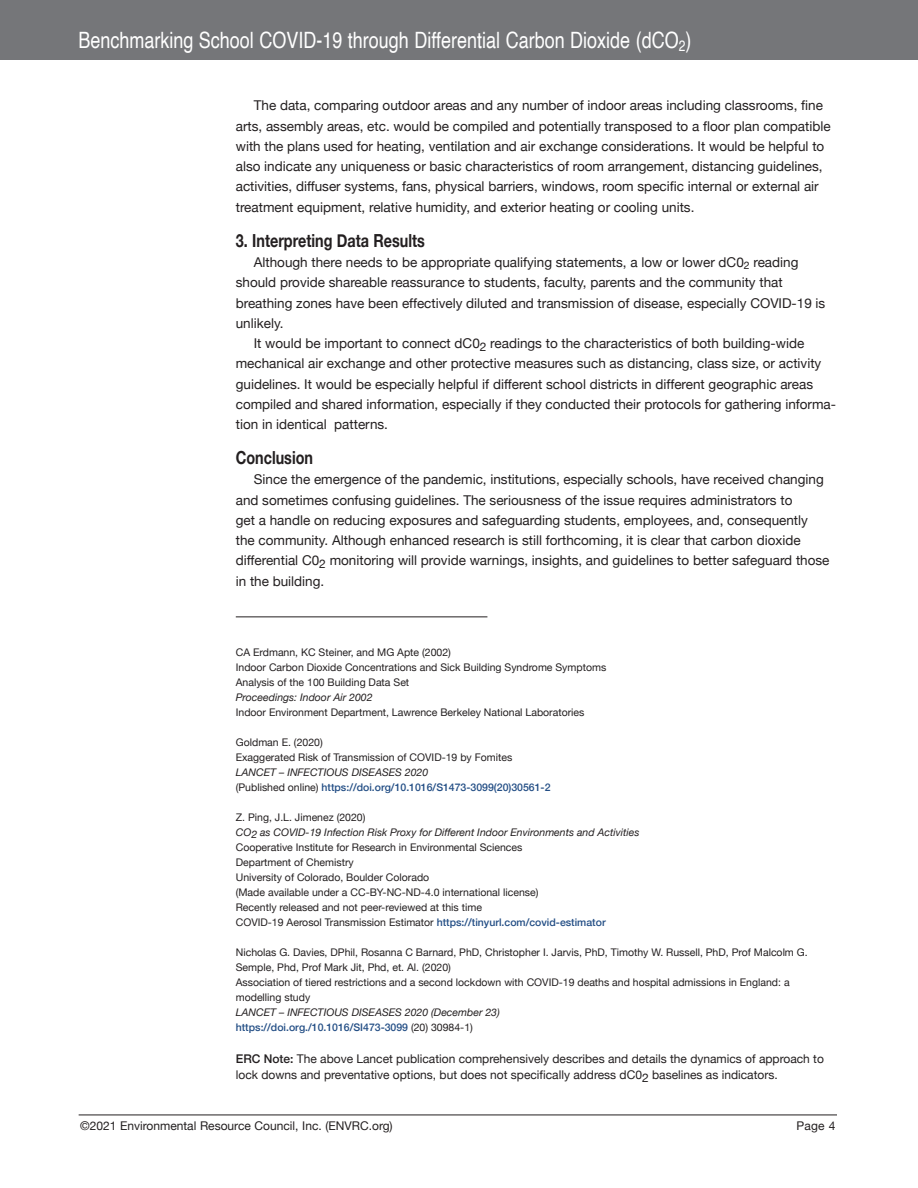
<style>
.page{position:relative;width:918px;height:1188px;background:#fff}
.page>*{position:absolute;margin:0;border:0;box-sizing:border-box;transform-origin:0 0}
.t1{font:22.5px "Helvetica";color:#fff;scale:.8 1}
.Header_black{font:700 18px "Helvetica Neue";color:#231f20;scale:.8 1}
.Paragraph_Style_1{font:13.5px/20.2px "Helvetica Neue";color:#231f20}
.Paragraph_Style_1-2{font:12px/16.5px "Helvetica Neue";color:#231f20}
.Paragraph_Style_1-3{font:10.5px/15px "Helvetica Neue";color:#231f20}
.Paragraph_Style_1-4{font:italic 10.5px "Helvetica Neue";color:#231f20}
.Paragraph_Style_1-5{font:500 10.5px "Helvetica Neue";color:#234e85}
.s1{font-weight:400;color:#231f20}
.s2{font-weight:500;color:#234e85}
.s3{font-weight:500}
</style>
<div class="page">
<div style="left:1px;top:0;width:917px;height:59px;background:#757679"></div>
<hr style="left:79px;top:1115px;width:758px;height:1px;background:#231f20">
<hr style="left:236px;top:617px;width:251px;height:1px;background:#231f20">
<p class="t1" style="left:78px;top:23px;width:768px">Benchmarking School COVID-19 through Differential Carbon Dioxide (dCO<sub>2</sub>)</p>
<p class="Paragraph_Style_1" style="left:236px;top:96px;width:596px;text-indent:18px">The data, comparing outdoor areas and any number of indoor areas including classrooms, fine arts, assembly areas, etc. would be compiled and potentially transposed to a floor plan compatible with the plans used for heating, ventilation and air exchange considerations. It would be helpful to also indicate any uniqueness or basic characteristics of room arrangement, distancing guidelines, activities, diffuser systems, fans, physical barriers, windows, room specific internal or external air treatment equipment, relative humidity, and exterior heating or cooling units.</p>
<p class="Header_black" style="left:236px;top:226px;width:238px">3. Interpreting Data Results</p>
<p class="Paragraph_Style_1" style="left:236px;top:253px;width:591px;text-indent:18px">Although there needs to be appropriate qualifying statements, a low or lower dC0<sub>2</sub> reading should provide shareable reassurance to students, faculty, parents and the community that breathing zones have been effectively diluted and transmission of disease, especially COVID-19 is unlikely.</p>
<p class="Paragraph_Style_1" style="left:236px;top:334px;width:602px;text-indent:18px">It would be important to connect dC0<sub>2</sub> readings to the characteristics of both building-wide mechanical air exchange and other protective measures such as distancing, class size, or activity guidelines. It would be especially helpful if different school districts in different geographic areas compiled and shared information, especially if they conducted their protocols for gathering informa&shy;tion in identical patterns.</p>
<p class="Header_black" style="left:236px;top:444px;width:98px">Conclusion</p>
<p class="Paragraph_Style_1" style="left:236px;top:470px;width:595px;text-indent:18px">Since the emergence of the pandemic, institutions, especially schools, have received changing and sometimes confusing guidelines. The seriousness of the issue requires administrators to<br>get a handle on reducing exposures and safeguarding students, employees, and, consequently the community. Although enhanced research is still forthcoming, it is clear that carbon dioxide differential C0<sub>2</sub> monitoring will provide warnings, insights, and guidelines to better safeguard those in the building.</p>
<p class="Paragraph_Style_1-3" style="left:236px;top:646px;width:217px">CA Erdmann, KC Steiner, and MG Apte (2002)</p>
<p class="Paragraph_Style_1-3" style="left:236px;top:661px;width:372px">Indoor Carbon Dioxide Concentrations and Sick Building Syndrome Symptoms</p>
<p class="Paragraph_Style_1-3" style="left:236px;top:676px;width:175px">Analysis of the 100 Building Data Set</p>
<p class="Paragraph_Style_1-4" style="left:236px;top:690px;width:138px">Proceedings: Indoor Air 2002</p>
<p class="Paragraph_Style_1-3" style="left:236px;top:706px;width:350px">Indoor Environment Department, Lawrence Berkeley National Laboratories</p>
<p class="Paragraph_Style_1-3" style="left:236px;top:736px;width:88px">Goldman E. (2020)</p>
<p class="Paragraph_Style_1-3" style="left:236px;top:751px;width:278px">Exaggerated Risk of Transmission of COVID-19 by Fomites</p>
<p class="Paragraph_Style_1-4" style="left:236px;top:765px;width:194px">LANCET – INFECTIOUS DISEASES 2020</p>
<p class="Paragraph_Style_1-5" style="left:236px;top:779px;width:316px"><span class="s1">(Published online)</span> https://doi.org/10.1016/S1473-3099(20)30561-2</p>
<p class="Paragraph_Style_1-3" style="left:236px;top:811px;width:131px">Z. Ping, J.L. Jimenez (2020)</p>
<p class="Paragraph_Style_1-4" style="left:236px;top:825px;width:405px">CO2 as COVID-19 Infection Risk Proxy for Different Indoor Environments and Activities</p>
<p class="Paragraph_Style_1-3" style="left:236px;top:841px;width:288px">Cooperative Institute for Research in Environmental Sciences</p>
<p class="Paragraph_Style_1-3" style="left:236px;top:856px;width:120px">Department of Chemistry</p>
<p class="Paragraph_Style_1-3" style="left:236px;top:871px;width:195px">University of Colorado, Boulder Colorado</p>
<p class="Paragraph_Style_1-3" style="left:236px;top:886px;width:304px">(Made available under a CC-BY-NC-ND-4.0 international license)</p>
<p class="Paragraph_Style_1-3" style="left:236px;top:901px;width:248px">Recently released and not peer-reviewed at this time</p>
<p class="Paragraph_Style_1-3" style="left:236px;top:916px;width:371px">COVID-19 Aerosol Transmission Estimator <span class="s2">https://tinyurl.com/covid-estimator</span></p>
<p class="Paragraph_Style_1-3" style="left:236px;top:946px;width:573px">Nicholas G. Davies, DPhil, Rosanna C Barnard, PhD, Christopher I. Jarvis, PhD, Timothy W. Russell, PhD, Prof Malcolm G.<br>Semple, Phd, Prof Mark Jit, Phd, et. Al. (2020)</p>
<p class="Paragraph_Style_1-3" style="left:236px;top:976px;width:555px">Association of tiered restrictions and a second lockdown with COVID-19 deaths and hospital admissions in England: a modelling study</p>
<p class="Paragraph_Style_1-4" style="left:236px;top:1005px;width:266px">LANCET – INFECTIOUS DISEASES 2020 (December 23)</p>
<p class="Paragraph_Style_1-5" style="left:236px;top:1019px;width:239px">https://doi.org./10.1016/SI473-3099 <span class="s1">(20) 30984-1)</span></p>
<p class="Paragraph_Style_1-2" style="left:236px;top:1051px;width:590px"><span class="s3">ERC Note:</span> The above Lancet publication comprehensively describes and details the dynamics of approach to lock downs and preventative options, but does not specifically address dC02 baselines as indicators.</p>
<p class="Paragraph_Style_1-2" style="left:80px;top:1119px;width:314px">©2021 Environmental Resource Council, Inc. (ENVRC.org)</p>
<p class="Paragraph_Style_1-2" style="left:796px;top:1119px;width:41px">Page 4</p>
</div>
